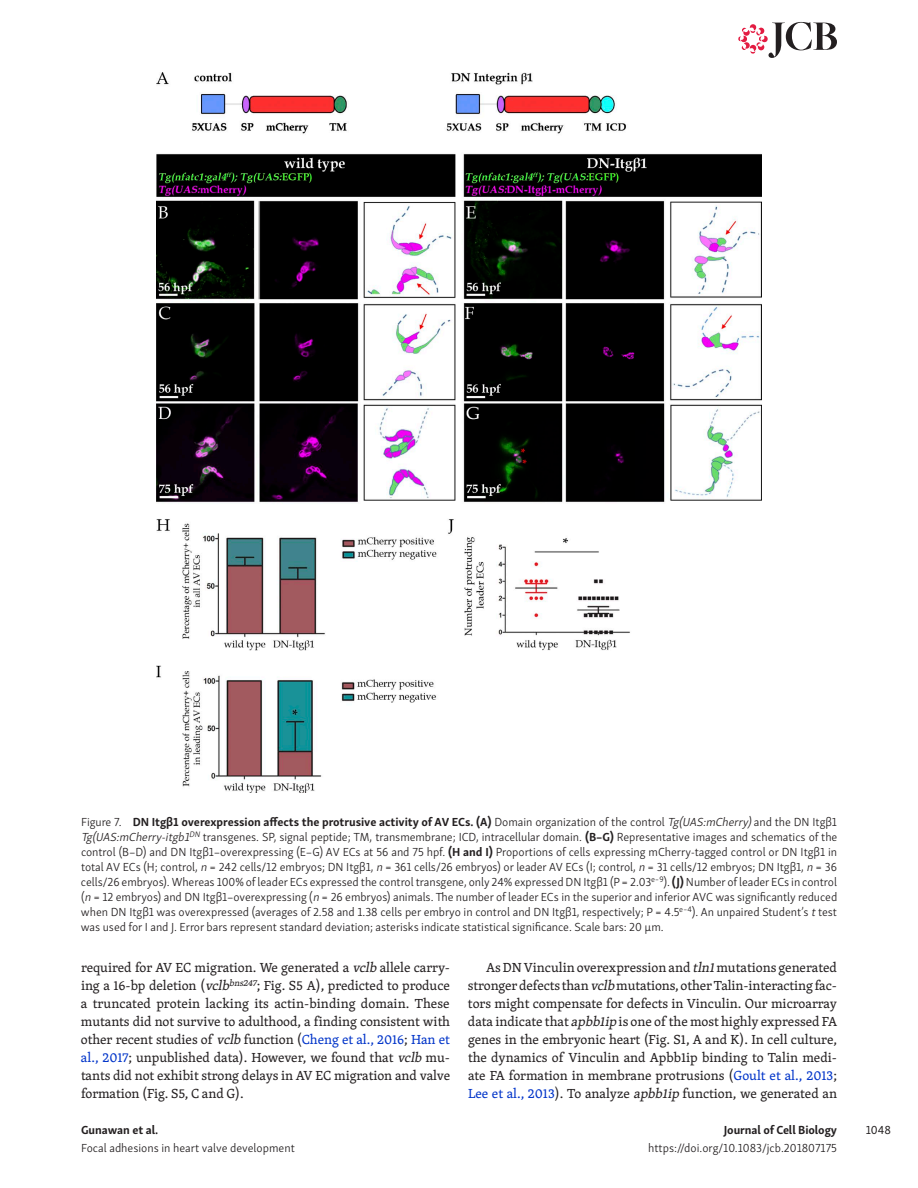
<style>
.page{position:relative;width:918px;height:1188px;background:#fff}
.page>*{position:absolute;margin:0;border:0;box-sizing:border-box;transform-origin:0 0}
.t1{font:13.5px/18px "Skolar PE";letter-spacing:-.005em;color:#231f20;text-align:justify}
.t2{font:300 12px/15px "Skolar Sans PE";color:#231f20;text-align:justify}
.t3{font:700 12px "Skolar Sans PE";letter-spacing:-.005em;color:#231f20}
.t4{font:12px "Skolar Sans PE";color:#231f20}
.s1{font-weight:700}
.s2{font-style:italic}
.s3{color:#0034c9}
</style>
<div class="page">
<svg style="left:738px;top:22px;width:99px;height:36px"></svg>
<img style="left:156px;top:72px;width:606px;height:721px">
<p class="t2" style="left:81px;top:813px;width:758px">Figure 7. <span class="s1">DN Itgβ1 overexpression affects the protrusive activity of AV ECs. (A)</span> Domain organization of the control <span class="s2">Tg(UAS:mCherry)</span>and the DN Itgβ1<br><span class="s2">Tg(UAS:mCherry-itgb1</span><sup>DN</sup> transgenes. SP, signal peptide; TM, transmembrane; ICD, intracellular domain. <span class="s1">(B–G)</span> Representative images and schematics of the control (B–D) and DN Itgβ1–overexpressing (E–G) AV ECs at 56 and 75 hpf. <span class="s1">(H and I)</span> Proportions of cells expressing mCherry-tagged control or DN Itgβ1 in total AV ECs (H; control, <span class="s2">n</span> = 242 cells/12 embryos; DN Itgβ1, <span class="s2">n</span> = 361 cells/26 embryos) or leader AV ECs (I; control, <span class="s2">n</span> = 31 cells/12 embryos; DN Itgβ1, <span class="s2">n</span> = 36 cells/26 embryos). Whereas 100% of leader ECs expressed the control transgene, only 24% expressed DN Itgβ1 (P = 2.03<sup>e−9</sup>). <span class="s1">(J)</span> Number of leader ECs in control (<span class="s2">n</span> = 12 embryos) and DN Itgβ1–overexpressing (<span class="s2">n</span> = 26 embryos) animals. The number of leader ECs in the superior and inferior AVC was significantly reduced when DN Itgβ1 was overexpressed (averages of 2.58 and 1.38 cells per embryo in control and DN Itgβ1, respectively; P = 4.5<sup>e−4</sup>). An unpaired Student’s <span class="s2">t</span>test was used for I and J. Error bars represent standard deviation; asterisks indicate statistical significance. Scale bars: 20 µm.</p>
<p class="t1" style="left:81px;top:958px;width:371px">required for AV EC migration. We generated a <span class="s2">vclb</span> allele carry&shy;ing a 16-bp deletion (<span class="s2">vclb</span><sup>bns247</sup>; Fig. S5 A), predicted to produce a truncated protein lacking its actin-binding domain. These mutants did not survive to adulthood, a finding consistent with other recent studies of <span class="s2">vclb</span> function (<span class="s3">Cheng et al., 2016</span>; <span class="s3">Han et al., 2017</span>; unpublished data). However, we found that <span class="s2">vclb</span> mu&shy;tants did not exhibit strong delays in AV EC migration and valve formation (Fig. S5, C and G).</p>
<p class="t1" style="left:468px;top:958px;width:371px;text-indent:18px">As DN Vinculin overexpression and <span class="s2">tln1</span>mutations generated stronger defects than <span class="s2">vclb</span> mutations, other Talin-interacting fac&shy;tors might compensate for defects in Vinculin. Our microarray data indicate that <span class="s2">apbb1ip</span> is one of the most highly expressed FA genes in the embryonic heart (Fig. S1, A and K). In cell culture, the dynamics of Vinculin and Apbb1ip binding to Talin medi&shy;ate FA formation in membrane protrusions (<span class="s3">Goult et al., 2013</span>; <span class="s3">Lee et al., 2013</span>). To analyze <span class="s2">apbb1ip</span> function, we generated an</p>
<p class="t3" style="left:81px;top:1120px;width:79px">Gunawan et al.</p>
<p class="t2" style="left:81px;top:1140px;width:215px">Focal adhesions in heart valve development</p>
<p class="t3" style="left:724px;top:1120px;width:115px">Journal of Cell Biology</p>
<p class="t2" style="left:648px;top:1140px;width:190px">https://doi.org/10.1083/jcb.201807175</p>
<p class="t4" style="left:866px;top:1121px;width:27px">1048</p>
</div>
